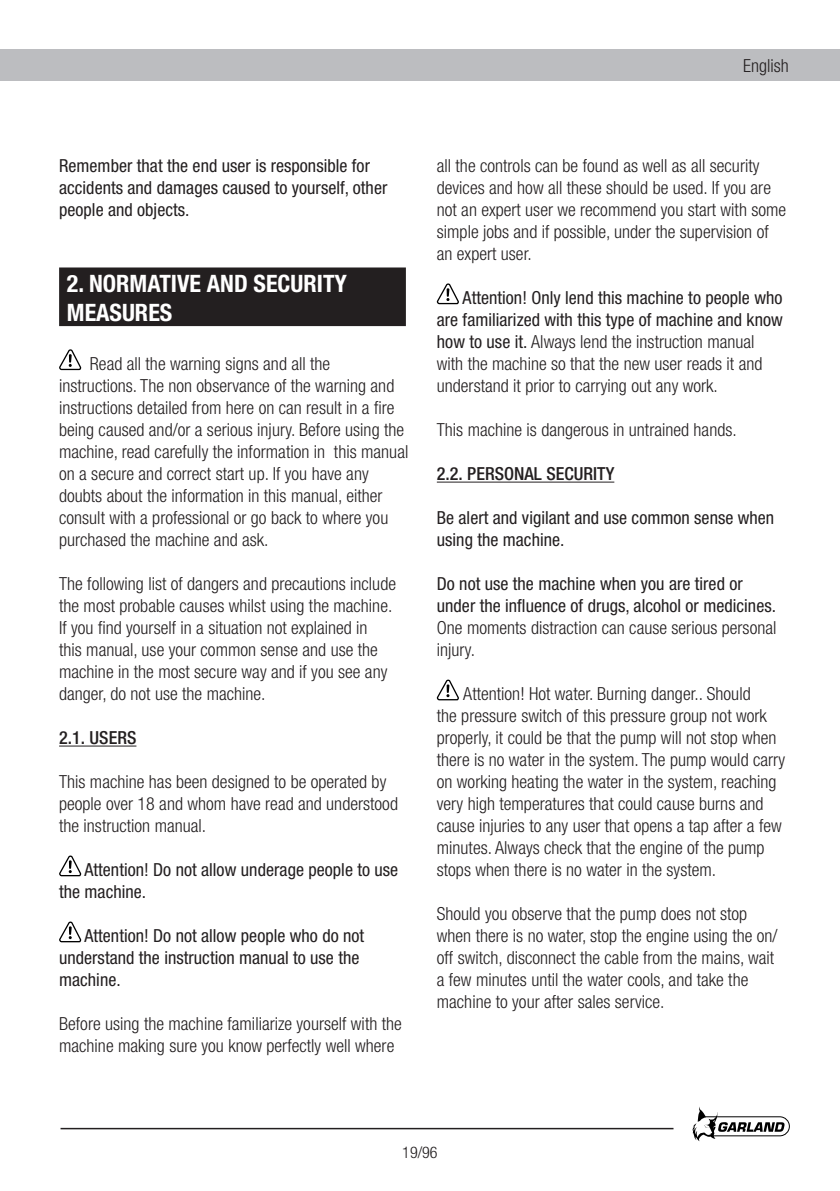
<style>
.page{position:relative;width:840px;height:1191px;background:#fff}
.page>*{position:absolute;margin:0;border:0;box-sizing:border-box;transform-origin:0 0}
.t1{font:700 condensed 24px/28.8px "Helvetica Neue";color:#fff}
.t2{font:300 condensed 18px/22px "Helvetica Neue";color:#231f20}
.t3{font:condensed 18px/22px "Helvetica Neue";color:#231f20}
.t4{font:500 condensed 18px "Helvetica Neue";color:#231f20}
.t5{font:300 condensed 16px "Helvetica Neue";color:#231f20}
.s1{font-weight:400}
</style>
<div class="page">
<div style="left:0;top:50px;width:839px;height:31px;background:#bcbdc0"></div>
<svg style="left:692px;top:1107px;width:97px;height:34px"></svg>
<hr style="left:60px;top:1127px;width:613px;height:2px;background:#231f20">
<hr style="left:59px;top:745px;width:77px;height:1px;background:#231f20">
<div style="left:60px;top:268px;width:344px;height:57px;background:#231f20"></div>
<div style="left:59px;top:267px;width:346px;height:59px;border:2px solid #231f20"></div>
<svg style="left:59px;top:350px;width:23px;height:21px"></svg>
<svg style="left:59px;top:856px;width:23px;height:21px"></svg>
<svg style="left:59px;top:922px;width:23px;height:21px"></svg>
<hr style="left:436px;top:481px;width:178px;height:1px;background:#231f20">
<svg style="left:436px;top:284px;width:23px;height:21px"></svg>
<svg style="left:436px;top:680px;width:23px;height:21px"></svg>
<p class="t2" style="left:742px;top:55px;width:47px">English</p>
<p class="t3" style="left:59px;top:154px;width:329px">Remember that the end user is responsible for accidents and damages caused to yourself, other people and objects.</p>
<h1 class="t1" style="left:67px;top:268px;width:281px">2. NORMATIVE AND SECURITY<br>MEASURES</h1>
<p class="t2" style="left:59px;top:352px;width:350px;text-indent:31px">Read all the warning signs and all the instructions. The non observance of the warning and instructions detailed from here on can result in a fire being caused and/or a serious injury. Before using the machine, read carefully the information in this manual on a secure and correct start up. If you have any doubts about the information in this manual, either consult with a professional or go back to where you purchased the machine and ask.</p>
<p class="t2" style="left:59px;top:572px;width:338px">The following list of dangers and precautions include the most probable causes whilst using the machine.<br>If you find yourself in a situation not explained in<br>this manual, use your common sense and use the machine in the most secure way and if you see any danger, do not use the machine.</p>
<p class="t4" style="left:59px;top:727px;width:79px">2.1. USERS</p>
<p class="t2" style="left:59px;top:770px;width:340px">This machine has been designed to be operated by people over 18 and whom have read and understood the instruction manual.</p>
<p class="t3" style="left:59px;top:859px;width:340px;text-indent:25px">Attention! Do not allow underage people to use the machine.</p>
<p class="t3" style="left:59px;top:924px;width:306px;text-indent:25px">Attention! Do not allow people who do not understand the instruction manual to use the machine.</p>
<p class="t2" style="left:59px;top:1012px;width:344px">Before using the machine familiarize yourself with the machine making sure you know perfectly well where</p>
<p class="t2" style="left:436px;top:155px;width:351px">all the controls can be found as well as all security devices and how all these should be used. If you are not an expert user we recommend you start with some simple jobs and if possible, under the supervision of an expert user.</p>
<p class="t2" style="left:436px;top:287px;width:347px;text-indent:26px"><span class="s1">Attention! Only lend this machine to people who are familiarized with this type of machine and know how to use it.</span> Always lend the instruction manual with the machine so that the new user reads it and understand it prior to carrying out any work.</p>
<p class="t2" style="left:436px;top:419px;width:301px">This machine is dangerous in untrained hands.</p>
<p class="t4" style="left:436px;top:463px;width:179px">2.2. PERSONAL SECURITY</p>
<p class="t3" style="left:436px;top:507px;width:339px">Be alert and vigilant and use common sense when using the machine.</p>
<p class="t3" style="left:436px;top:573px;width:340px">Do not use the machine when you are tired or under the influence of drugs, alcohol or medicines.</p>
<p class="t2" style="left:436px;top:617px;width:341px">One moments distraction can cause serious personal injury.</p>
<p class="t2" style="left:436px;top:683px;width:350px;text-indent:26px">Attention! Hot water. Burning danger.. Should<br>the pressure switch of this pressure group not work properly, it could be that the pump will not stop when there is no water in the system. The pump would carry on working heating the water in the system, reaching very high temperatures that could cause burns and cause injuries to any user that opens a tap after a few minutes. Always check that the engine of the pump stops when there is no water in the system.</p>
<p class="t2" style="left:436px;top:903px;width:342px">Should you observe that the pump does not stop when there is no water, stop the engine using the on/ off switch, disconnect the cable from the mains, wait a few minutes until the water cools, and take the machine to your after sales service.</p>
<p class="t5" style="left:402px;top:1142px;width:37px">19/96</p>
</div>
